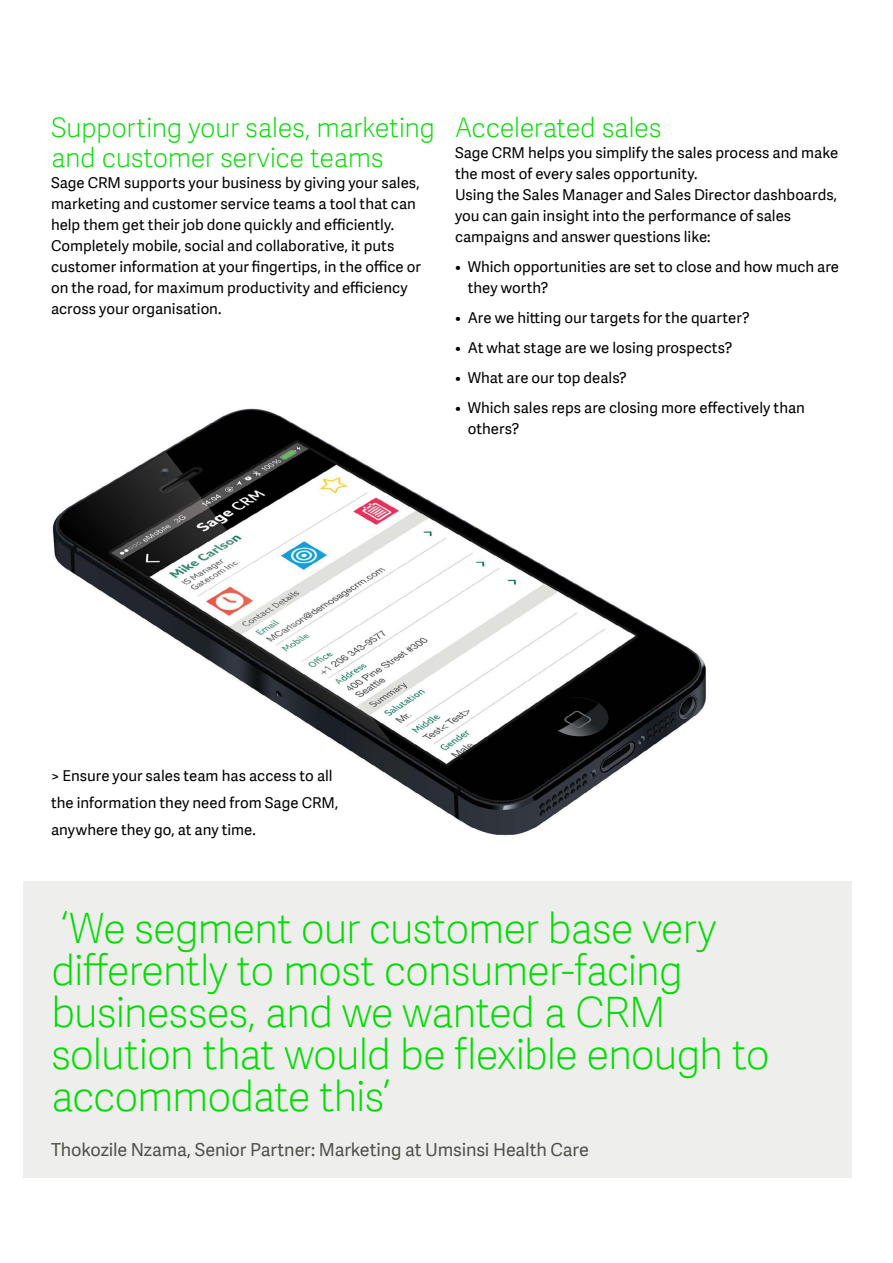
<style>
.page{position:relative;width:893px;height:1263px;background:#fff}
.page>*{position:absolute;margin:0;border:0;box-sizing:border-box;transform-origin:0 0}
.t1{font:42px/42px "Adelle Sans SAGE Th";letter-spacing:-.035em;color:#00dc00}
.t2{font:27px/30px "Adelle Sans SAGE Th";letter-spacing:-.015em;color:#00dc00}
.t3{font:18px "Adelle Sans SAGE";letter-spacing:-.01em;color:#51534a}
.t4{font:15px/21px "Adelle Sans SAGE";color:#000}
</style>
<div class="page">
<img style="left:23px;top:408px;width:790px;height:510px">
<div style="left:24px;top:882px;width:828px;height:296px;background:#eeeeed"></div>
<h2 class="t2" style="left:51px;top:111px;width:386px">Supporting your sales, marketing and customer service teams</h2>
<p class="t4" style="left:51px;top:171px;width:371px">Sage CRM supports your business by giving your sales, marketing and customer service teams a tool that can help them get their job done quickly and efficiently.<br>Completely mobile, social and collaborative, it puts customer information at your fingertips, in the office or on the road, for maximum productivity and efficiency across your organisation.</p>
<h2 class="t2" style="left:455px;top:111px;width:208px">Accelerated sales</h2>
<p class="t4" style="left:455px;top:141px;width:385px">Sage CRM helps you simplify the sales process and make the most of every sales opportunity.<br>Using the Sales Manager and Sales Director dashboards, you can gain insight into the performance of sales campaigns and answer questions like:</p>
<p class="t4" style="left:468px;top:255px;width:373px;text-indent:-13px">• Which opportunities are set to close and how much are they worth?</p>
<p class="t4" style="left:455px;top:306px;width:296px">• Are we hitting our targets for the quarter?</p>
<p class="t4" style="left:455px;top:336px;width:279px">• At what stage are we losing prospects?</p>
<p class="t4" style="left:455px;top:366px;width:173px">• What are our top deals?</p>
<p class="t4" style="left:468px;top:396px;width:339px;text-indent:-13px">• Which sales reps are closing more effectively than others?</p>
<p class="t4" style="left:51px;top:762px;width:289px;line-height:27px">&gt; Ensure your sales team has access to all the information they need from Sage CRM, anywhere they go, at any time.</p>
<h1 class="t1" style="left:51px;top:905px;width:720px">‘We segment our customer base very differently to most consumer-facing businesses, and we wanted a CRM solution that would be flexible enough to accommodate this’</h1>
<p class="t3" style="left:51px;top:1136px;width:539px">Thokozile Nzama, Senior Partner: Marketing at Umsinsi Health Care</p>
</div>
